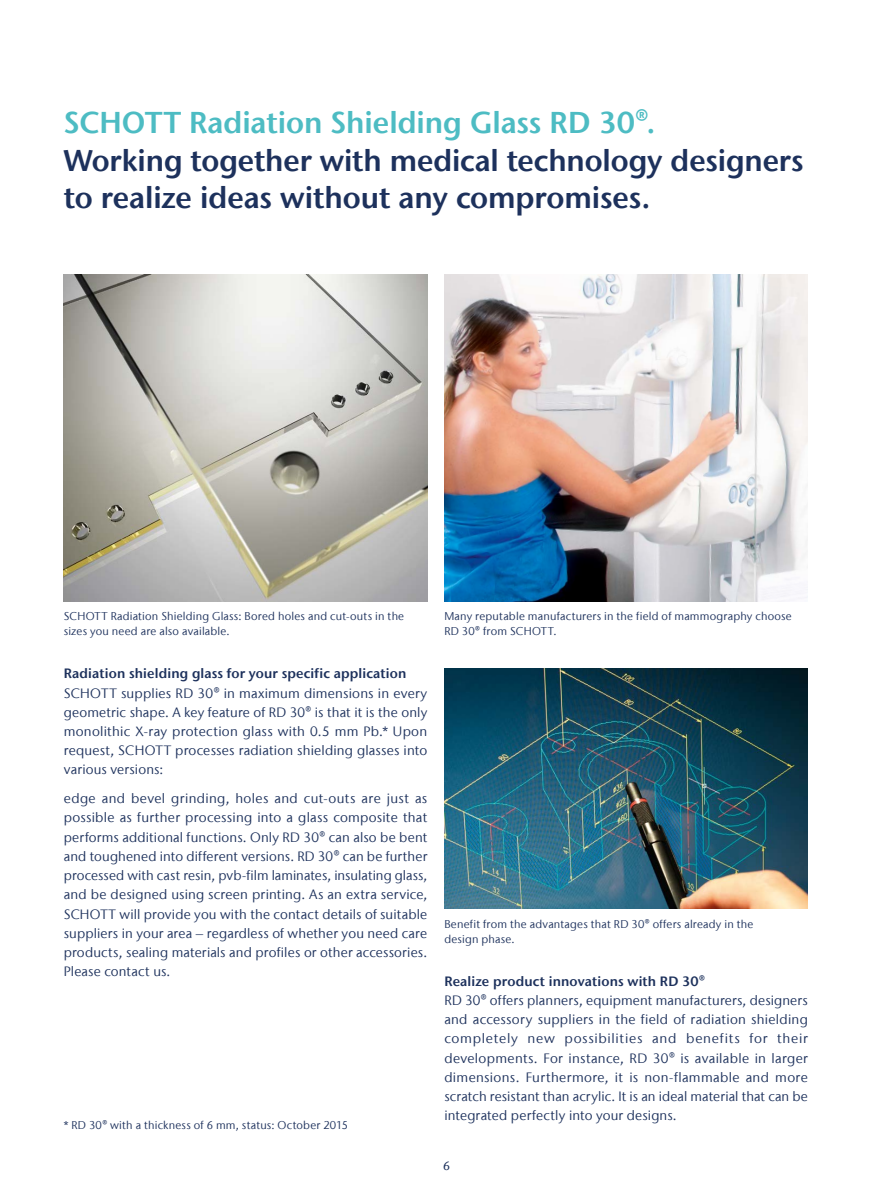
<style>
.page{position:relative;width:893px;height:1191px;background:#fff}
.page>*{position:absolute;margin:0;border:0;box-sizing:border-box;transform-origin:0 0}
.t1{font:600 30px/37.5px "Stone Sans IIITC Com";letter-spacing:-.005em;color:#1d315c}
.t2{font:600 30px "Stone Sans IIITC Com";letter-spacing:-.005em;color:#4dbcc3}
.t3{font:13.5px/19.2px "Stone Sans IIITC Com";letter-spacing:.01em;color:#1d315c;text-align:justify}
.t4{font:600 13.5px "Stone Sans IIITC Com";letter-spacing:.01em;color:#1d315c}
.t5{font:500 12px "Stone Sans IIITC Com";color:#1d315c}
.t6{font:11.25px/14.2px "Stone Sans IIITC Com";letter-spacing:.02em;color:#1d315c}
</style>
<div class="page">
<img style="left:444px;top:274px;width:364px;height:327px">
<img style="left:64px;top:274px;width:363px;height:327px">
<img style="left:444px;top:668px;width:364px;height:241px">
<h1 class="t2" style="left:64px;top:103px;width:593px">SCHOTT Radiation Shielding Glass RD 30®.</h1>
<h1 class="t1" style="left:64px;top:141px;width:741px">Working together with medical technology designers to realize ideas without any compromises.</h1>
<p class="t6" style="left:64px;top:609px;width:342px">SCHOTT Radiation Shielding Glass: Bored holes and cut-outs in the sizes you need are also available.</p>
<p class="t6" style="left:444px;top:609px;width:349px">Many reputable manufacturers in the field of mammography choose<br>RD 30® from SCHOTT.</p>
<p class="t4" style="left:64px;top:665px;width:344px">Radiation shielding glass for your specific application</p>
<p class="t3" style="left:64px;top:683px;width:365px">SCHOTT supplies RD 30® in maximum dimensions in every geometric shape. A key feature of RD 30® is that it is the only monolithic X-ray protection glass with 0.5 mm Pb.* Upon request, SCHOTT processes radiation shielding glasses into various versions:</p>
<p class="t3" style="left:64px;top:789px;width:365px">edge and bevel grinding, holes and cut-outs are just as possible as further processing into a glass composite that performs additional functions. Only RD 30® can also be bent and toughened into different versions. RD 30® can be further processed with cast resin, pvb-film laminates, insulating glass, and be designed using screen printing. As an extra service, SCHOTT will provide you with the contact details of suitable suppliers in your area – regardless of whether you need care products, sealing materials and profiles or other accessories.<br>Please contact us.</p>
<p class="t6" style="left:64px;top:1118px;width:286px">* RD 30® with a thickness of 6 mm, status: October 2015</p>
<p class="t6" style="left:444px;top:917px;width:311px">Benefit from the advantages that RD 30® offers already in the design phase.</p>
<p class="t4" style="left:444px;top:972px;width:262px">Realize product innovations with RD 30®</p>
<p class="t3" style="left:444px;top:990px;width:365px">RD 30® offers planners, equipment manufacturers, designers and accessory suppliers in the field of radiation shielding completely new possibilities and benefits for their developments. For instance, RD 30® is available in larger dimensions. Furthermore, it is non-flammable and more scratch resistant than acrylic. It is an ideal material that can be integrated perfectly into your designs.</p>
<p class="t5" style="left:443px;top:1158px;width:8px">6</p>
</div>
